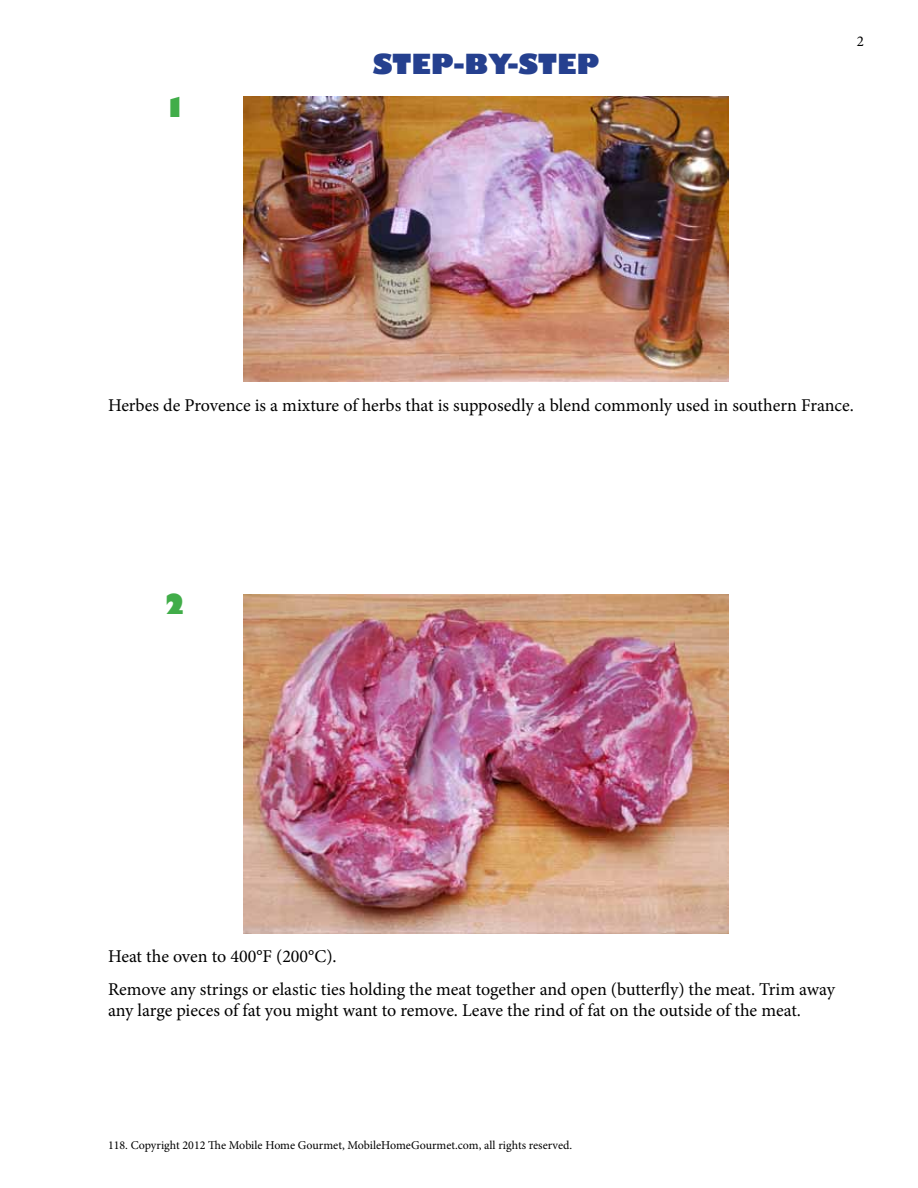
<style>
.page{position:relative;width:918px;height:1188px;background:#fff}
.page>*{position:absolute;margin:0;border:0;box-sizing:border-box;transform-origin:0 0}
.t1{font:800 27px "Gill Sans";color:#25408f}
.t2{font:800 27px "Gill Sans";color:#41ad49}
.t3{font:18px/32.4px "Minion Pro";letter-spacing:-.005em;color:#000}
.t4{font:15px "Minion Pro";color:#000}
.t5{font:12px "Minion Pro";color:#000}
</style>
<div class="page">
<img style="left:243px;top:97px;width:486px;height:285px">
<img style="left:243px;top:594px;width:486px;height:339px">
<h1 class="t2" style="left:164px;top:90px;width:25px">1</h1>
<h1 class="t1" style="left:373px;top:48px;width:228px">STEP-BY-STEP</h1>
<p class="t4" style="left:857px;top:32px;width:9px">2</p>
<p class="t3" style="left:108px;top:389px;width:747px">Herbes de Provence is a mixture of herbs that is supposedly a blend commonly used in southern France.</p>
<h1 class="t2" style="left:164px;top:588px;width:25px">2</h1>
<p class="t3" style="left:108px;top:940px;width:729px">Heat the oven to 400°F (200°C).<br>Remove any strings or elastic ties holding the meat together and open (butterfly) the meat. Trim away</p>
<p class="t3" style="left:108px;top:994px;width:694px">any large pieces of fat you might want to remove. Leave the rind of fat on the outside of the meat.</p>
<p class="t5" style="left:108px;top:1138px;width:466px">118. Copyright 2012 The Mobile Home Gourmet, MobileHomeGourmet.com, all rights reserved.</p>
</div>
